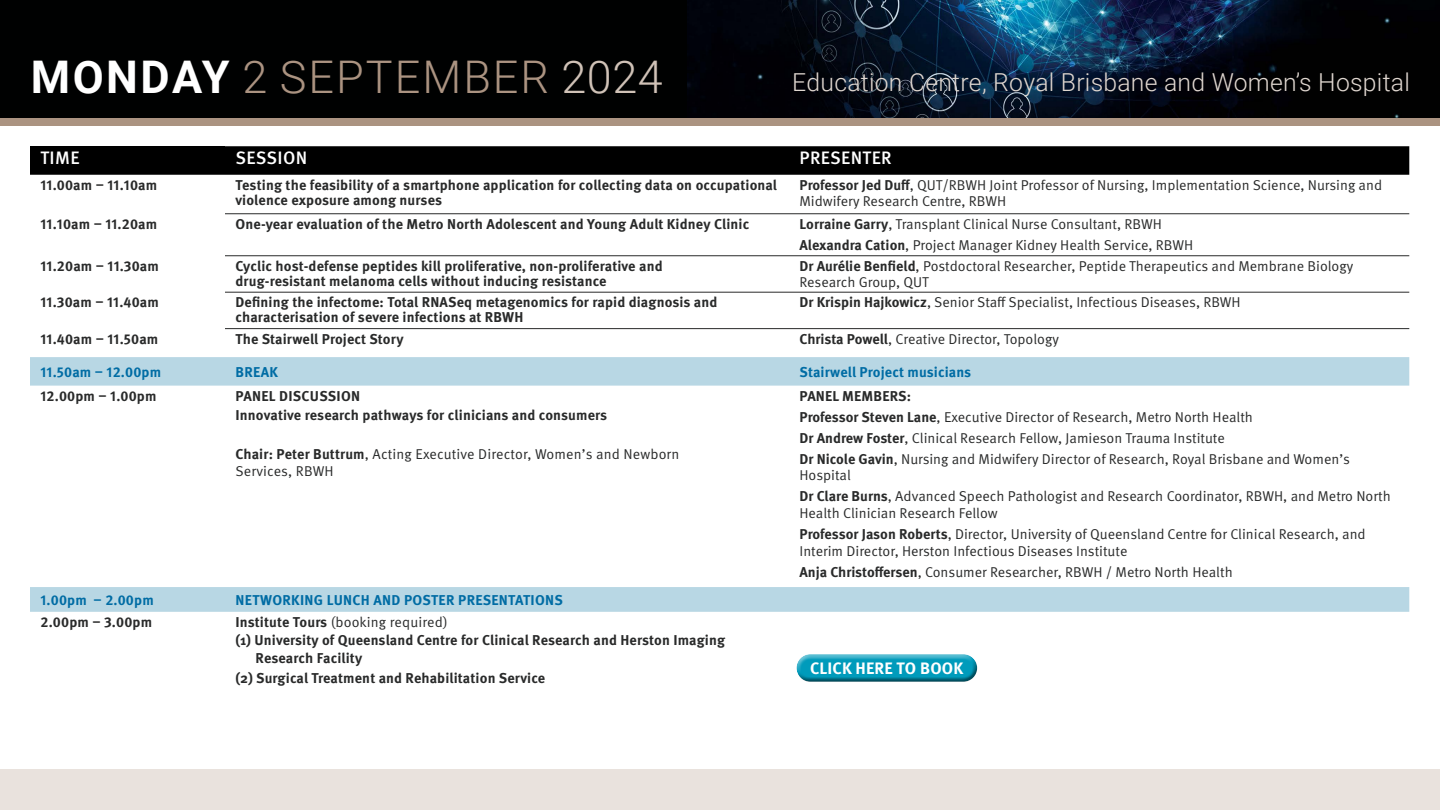
<style>
.page{position:relative;width:1440px;height:810px;background:#fff}
.page>*{position:absolute;margin:0;border:0;box-sizing:border-box;transform-origin:0 0}
.t1{font:300 45px "Roboto";letter-spacing:.045em;color:#ab9381}
.t2{font:300 24.75px "Roboto";letter-spacing:.01em;color:#e0d7d0}
.t3{font:500 18px "Meta Pro";letter-spacing:.02em;color:#fff}
.t4{font:700 16.5px "Meta Pro";letter-spacing:.01em;color:#fff}
.t5{font:14.25px/21.1px "Meta Pro Norm";color:#292a2a}
.t6{font:700 14.25px/15px "Meta Pro";letter-spacing:.01em;color:#292a2a}
.t7{font:700 14.25px "Meta Pro";letter-spacing:.01em;color:#006ca4}
.s1{font-weight:700;color:#fff}
.s2{color:#d0c2b7}
.s3{font-family:"Meta Pro";font-weight:700}
</style>
<div class="page">
<div style="left:0;top:97px;width:1440px;height:28px;background:#ab9381"></div>
<div style="left:0;top:0;width:1440px;height:118px;background:#000101"></div>
<img style="left:688px;top:0;width:711px;height:118px">
<div style="left:30px;top:146px;width:195px;height:29px;background:#000"></div>
<div style="left:225px;top:146px;width:1184px;height:29px;background:#000"></div>
<svg style="left:30px;top:357px;width:1379px;height:255px"></svg>
<hr style="left:225px;top:214px;width:564px;height:1px;background:#292a2a">
<hr style="left:789px;top:214px;width:620px;height:1px;background:#292a2a">
<hr style="left:225px;top:256px;width:564px;height:1px;background:#292a2a">
<hr style="left:789px;top:256px;width:620px;height:1px;background:#292a2a">
<hr style="left:225px;top:292px;width:564px;height:1px;background:#292a2a">
<hr style="left:789px;top:292px;width:620px;height:1px;background:#292a2a">
<hr style="left:225px;top:328px;width:564px;height:1px;background:#292a2a">
<hr style="left:789px;top:328px;width:620px;height:1px;background:#292a2a">
<div style="left:0;top:770px;width:1440px;height:40px;background:#e9e2dd"></div>
<div style="left:791px;top:649px;width:188px;height:29px;background:#fff;opacity:.5"></div>
<div style="left:794px;top:658px;width:189px;height:28px;background:#000;opacity:.5"></div>
<h1 class="t1" style="left:31px;top:45px;width:633px"><span class="s1">MONDAY</span> 2 SEPTEMBER <span class="s2">2024</span></h1>
<h2 class="t2" style="left:792px;top:65px;width:619px">Education Centre, Royal Brisbane and Women’s Hospital</h2>
<p class="t3" style="left:41px;top:144px;width:41px">TIME</p>
<p class="t3" style="left:236px;top:144px;width:73px">SESSION</p>
<p class="t3" style="left:800px;top:144px;width:94px">PRESENTER</p>
<p class="t6" style="left:40px;top:176px;width:118px">11.00am – 11.10am</p>
<p class="t6" style="left:235px;top:176px;width:543px">Testing the feasibility of a smartphone application for collecting data on occupational violence exposure among nurses</p>
<p class="t5" style="left:799px;top:176px;width:584px;line-height:16.5px"><span class="s3">Professor Jed Duff</span>, QUT/RBWH Joint Professor of Nursing, Implementation Science, Nursing and<br>Midwifery Research Centre, RBWH</p>
<p class="t6" style="left:40px;top:215px;width:118px">11.10am – 11.20am</p>
<p class="t6" style="left:235px;top:215px;width:515px">One-year evaluation of the Metro North Adolescent and Young Adult Kidney Clinic</p>
<p class="t5" style="left:799px;top:212px;width:395px"><span class="s3">Lorraine Garry</span>, Transplant Clinical Nurse Consultant, RBWH<br><span class="s3">Alexandra Cation</span>, Project Manager Kidney Health Service, RBWH</p>
<p class="t6" style="left:40px;top:257px;width:120px">11.20am – 11.30am</p>
<p class="t6" style="left:235px;top:257px;width:429px">Cyclic host-defense peptides kill proliferative, non-proliferative and drug-resistant melanoma cells without inducing resistance</p>
<p class="t5" style="left:799px;top:257px;width:555px;line-height:16.5px"><span class="s3">Dr Aurélie Benfield</span>, Postdoctoral Researcher, Peptide Therapeutics and Membrane Biology<br>Research Group, QUT</p>
<p class="t6" style="left:40px;top:294px;width:120px">11.30am – 11.40am</p>
<p class="t6" style="left:235px;top:294px;width:484px">Defining the infectome: Total RNASeq metagenomics for rapid diagnosis and characterisation of severe infections at RBWH</p>
<p class="t5" style="left:799px;top:291px;width:443px"><span class="s3">Dr Krispin Hajkowicz</span>, Senior Staff Specialist, Infectious Diseases, RBWH</p>
<p class="t6" style="left:40px;top:330px;width:119px">11.40am – 11.50am</p>
<p class="t6" style="left:235px;top:330px;width:170px">The Stairwell Project Story</p>
<p class="t5" style="left:799px;top:327px;width:261px"><span class="s3">Christa Powell</span>, Creative Director, Topology</p>
<p class="t7" style="left:40px;top:361px;width:122px">11.50am – 12.00pm</p>
<p class="t7" style="left:236px;top:361px;width:44px">BREAK</p>
<p class="t7" style="left:799px;top:361px;width:173px">Stairwell Project musicians</p>
<p class="t6" style="left:40px;top:387px;width:118px">12.00pm – 1.00pm</p>
<p class="t6" style="left:235px;top:385px;width:373px;line-height:19.6px">PANEL DISCUSSION<br>Innovative research pathways for clinicians and consumers</p>
<p class="t5" style="left:235px;top:445px;width:445px;line-height:17.2px"><span class="s3">Chair: Peter Buttrum</span>, Acting Executive Director, Women’s and Newborn<br>Services, RBWH</p>
<p class="t6" style="left:800px;top:387px;width:113px">PANEL MEMBERS:</p>
<p class="t5" style="left:799px;top:405px;width:552px"><span class="s3">Professor Steven Lane</span>, Executive Director of Research, Metro North Health<br><span class="s3">Dr Andrew Foster</span>, Clinical Research Fellow, Jamieson Trauma Institute<br><span class="s3">Dr Nicole Gavin</span>, Nursing and Midwifery Director of Research, Royal Brisbane and Women’s</p>
<p class="t5" style="left:799px;top:464px;width:593px">Hospital<br><span class="s3">Dr Clare Burns</span>, Advanced Speech Pathologist and Research Coordinator, RBWH, and Metro North</p>
<p class="t5" style="left:799px;top:502px;width:568px">Health Clinician Research Fellow<br><span class="s3">Professor Jason Roberts</span>, Director, University of Queensland Centre for Clinical Research, and</p>
<p class="t5" style="left:799px;top:539px;width:435px">Interim Director, Herston Infectious Diseases Institute<br><span class="s3">Anja Christoffersen</span>, Consumer Researcher, RBWH / Metro North Health</p>
<p class="t7" style="left:40px;top:589px;width:115px">1.00pm – 2.00pm</p>
<p class="t7" style="left:236px;top:589px;width:329px">NETWORKING LUNCH AND POSTER PRESENTATIONS</p>
<p class="t6" style="left:40px;top:613px;width:113px">2.00pm – 3.00pm</p>
<p class="t5" style="left:235px;top:610px;width:214px"><span class="s3">Institute Tours</span> (booking required)</p>
<p class="t6" style="left:256px;top:630px;width:471px;line-height:18px;text-indent:-20px">(1) University of Queensland Centre for Clinical Research and Herston Imaging<br>Research Facility</p>
<p class="t6" style="left:235px;top:670px;width:311px">(2) Surgical Treatment and Rehabilitation Service</p>
<p class="t4" style="left:810px;top:656px;width:155px">CLICK HERE TO BOOK</p>
</div>
